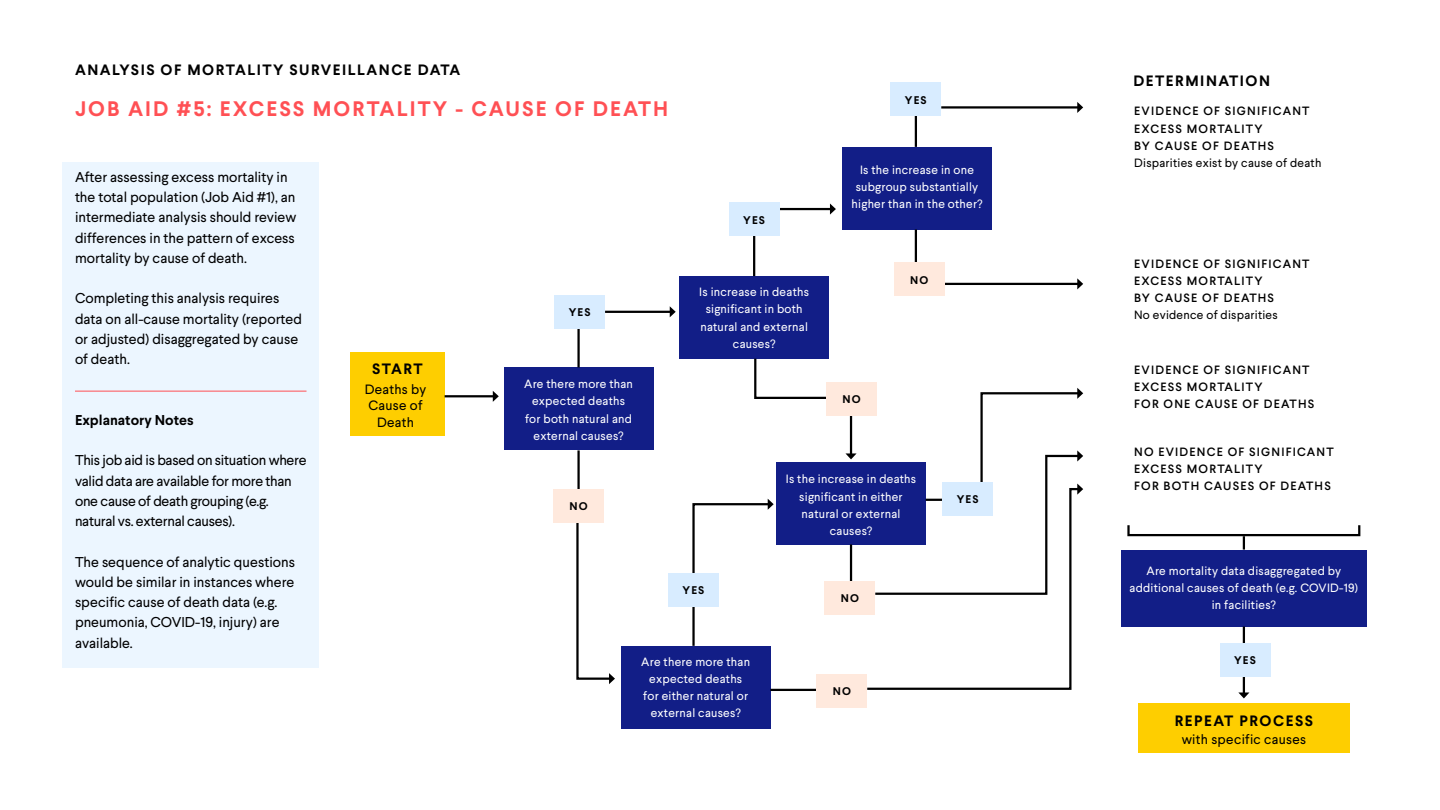
<style>
.page{position:relative;width:1440px;height:810px;background:#fff}
.page>*{position:absolute;margin:0;border:0;box-sizing:border-box;transform-origin:0 0}
.t1{font:700 21px "Larsseit";letter-spacing:.1em;color:#ff5054}
.t2{font:700 15px "Larsseit";letter-spacing:.1em;color:#000}
.t3{font:14.25px/20.2px "Larsseit";color:#000}
.t4{font:14.25px/20.2px "Larsseit";letter-spacing:-.02em;color:#000}
.t5{font:700 14.25px "Larsseit";color:#000}
.t6{font:13.5px/16.5px "Larsseit";letter-spacing:.02em;color:#000;text-align:center}
.t7{font:12px/17.2px "Larsseit";letter-spacing:.02em;color:#fff;text-align:center}
.t8{font:500 12px/17.2px "Larsseit";letter-spacing:.1em;color:#000}
.t9{font:12px "Larsseit";letter-spacing:.02em;color:#000}
.t10{font:700 11.18px "Larsseit";letter-spacing:.1em;color:#000}
</style>
<div class="page">
<div style="left:63px;top:162px;width:256px;height:506px;background:#ecf6ff"></div>
<div style="left:504px;top:367px;width:149px;height:83px;background:#121e87"></div>
<div style="left:621px;top:646px;width:149px;height:82px;background:#121e87"></div>
<div style="left:776px;top:462px;width:150px;height:82px;background:#121e87"></div>
<div style="left:1121px;top:550px;width:245px;height:77px;background:#121e87"></div>
<div style="left:680px;top:276px;width:149px;height:83px;background:#121e87"></div>
<div style="left:842px;top:147px;width:150px;height:83px;background:#121e87"></div>
<div style="left:350px;top:352px;width:95px;height:83px;background:#fece00"></div>
<div style="left:1138px;top:704px;width:212px;height:49px;background:#fece00"></div>
<hr style="left:445px;top:395px;width:50px;height:2px;background:#000">
<svg style="left:493px;top:391px;width:6px;height:11px"></svg>
<hr style="left:605px;top:311px;width:67px;height:2px;background:#000">
<svg style="left:670px;top:306px;width:6px;height:11px"></svg>
<hr style="left:780px;top:208px;width:52px;height:2px;background:#000">
<svg style="left:830px;top:204px;width:6px;height:11px"></svg>
<hr style="left:945px;top:283px;width:134px;height:2px;background:#000">
<svg style="left:1077px;top:278px;width:6px;height:11px"></svg>
<hr style="left:941px;top:106px;width:138px;height:3px;background:#000">
<svg style="left:1077px;top:102px;width:6px;height:11px"></svg>
<svg style="left:1238px;top:677px;width:11px;height:21px"></svg>
<hr style="left:577px;top:450px;width:3px;height:41px;background:#000">
<hr style="left:915px;top:230px;width:2px;height:33px;background:#000">
<hr style="left:850px;top:544px;width:2px;height:37px;background:#000">
<hr style="left:577px;top:328px;width:3px;height:39px;background:#000">
<hr style="left:753px;top:236px;width:2px;height:40px;background:#000">
<hr style="left:850px;top:416px;width:2px;height:40px;background:#000">
<svg style="left:845px;top:453px;width:12px;height:6px"></svg>
<hr style="left:692px;top:607px;width:3px;height:39px;background:#000">
<hr style="left:770px;top:689px;width:47px;height:2px;background:#000">
<svg style="left:1243px;top:536px;width:2px;height:14px"></svg>
<svg style="left:1243px;top:627px;width:2px;height:16px"></svg>
<hr style="left:915px;top:116px;width:2px;height:31px;background:#000">
<div style="left:1127px;top:524px;width:233px;height:12px;border:2px solid #000"></div>
<hr style="left:75px;top:391px;width:232px;height:1px;background:#ff5054">
<svg style="left:576px;top:523px;width:39px;height:161px"></svg>
<svg style="left:754px;top:358px;width:72px;height:41px"></svg>
<svg style="left:692px;top:499px;width:82px;height:74px"></svg>
<svg style="left:865px;top:388px;width:218px;height:302px"></svg>
<div style="left:554px;top:295px;width:51px;height:33px;background:#d8ecff"></div>
<div style="left:729px;top:203px;width:51px;height:33px;background:#d8ecff"></div>
<div style="left:891px;top:83px;width:50px;height:33px;background:#d8ecff"></div>
<div style="left:942px;top:482px;width:51px;height:33px;background:#d8ecff"></div>
<div style="left:1220px;top:643px;width:50px;height:34px;background:#d8ecff"></div>
<div style="left:668px;top:573px;width:51px;height:33px;background:#d8ecff"></div>
<div style="left:553px;top:489px;width:51px;height:34px;background:#ffe9dd"></div>
<div style="left:826px;top:382px;width:51px;height:34px;background:#ffe9dd"></div>
<div style="left:894px;top:263px;width:51px;height:33px;background:#ffe9dd"></div>
<div style="left:825px;top:581px;width:50px;height:34px;background:#ffe9dd"></div>
<div style="left:817px;top:674px;width:50px;height:34px;background:#ffe9dd"></div>
<p class="t2" style="left:75px;top:60px;width:387px">ANALYSIS OF MORTALITY SURVEILLANCE DATA</p>
<h1 class="t1" style="left:75px;top:95px;width:595px">JOB AID #5: EXCESS MORTALITY - CAUSE OF DEATH</h1>
<p class="t10" style="left:905px;top:93px;width:23px">YES</p>
<p class="t3" style="left:75px;top:167px;width:223px">After assessing excess mortality in the total population (Job Aid #1), an intermediate analysis should review differences in the pattern of excess mortality by cause of death.</p>
<p class="t3" style="left:75px;top:288px;width:229px">Completing this analysis requires data on all-cause mortality (reported or adjusted) disaggregated by cause of death.</p>
<p class="t5" style="left:75px;top:411px;width:120px">Explanatory Notes</p>
<p class="t4" style="left:75px;top:450px;width:233px">This job aid is based on situation where valid data are available for more than one cause of death grouping (e.g. natural vs. external causes).</p>
<p class="t3" style="left:75px;top:551px;width:221px">The sequence of analytic questions would be similar in instances where specific cause of death data (e.g. pneumonia, COVID-19, injury) are available.</p>
<p class="t2" style="left:372px;top:359px;width:52px">START</p>
<p class="t6" style="left:365px;top:381px;width:63px">Deaths by<br>Cause of<br>Death</p>
<p class="t10" style="left:569px;top:305px;width:23px">YES</p>
<p class="t7" style="left:524px;top:375px;width:110px">Are there more than expected deaths for both natural and external causes?</p>
<p class="t10" style="left:569px;top:499px;width:20px">NO</p>
<p class="t10" style="left:743px;top:212px;width:23px">YES</p>
<p class="t7" style="left:699px;top:283px;width:111px">Is increase in deaths significant in both natural and external causes?</p>
<p class="t7" style="left:852px;top:161px;width:132px">Is the increase in one subgroup substantially higher than in the other?</p>
<p class="t10" style="left:843px;top:392px;width:20px">NO</p>
<p class="t10" style="left:910px;top:273px;width:20px">NO</p>
<p class="t10" style="left:683px;top:583px;width:23px">YES</p>
<p class="t7" style="left:786px;top:471px;width:132px">Is the increase in deaths significant in either natural or external causes?</p>
<p class="t10" style="left:841px;top:591px;width:20px">NO</p>
<p class="t10" style="left:957px;top:492px;width:23px">YES</p>
<p class="t7" style="left:641px;top:653px;width:110px">Are there more than expected deaths for either natural or external causes?</p>
<p class="t10" style="left:833px;top:684px;width:20px">NO</p>
<p class="t2" style="left:1133px;top:71px;width:138px">DETERMINATION</p>
<p class="t8" style="left:1134px;top:102px;width:177px">EVIDENCE OF SIGNIFICANT<br>EXCESS MORTALITY<br>BY CAUSE OF DEATHS</p>
<p class="t9" style="left:1134px;top:155px;width:189px">Disparities exist by cause of death</p>
<p class="t8" style="left:1134px;top:255px;width:177px">EVIDENCE OF SIGNIFICANT<br>EXCESS MORTALITY<br>BY CAUSE OF DEATHS</p>
<p class="t9" style="left:1134px;top:308px;width:145px">No evidence of disparities</p>
<p class="t8" style="left:1134px;top:361px;width:182px">EVIDENCE OF SIGNIFICANT<br>EXCESS MORTALITY<br>FOR ONE CAUSE OF DEATHS</p>
<p class="t8" style="left:1134px;top:443px;width:201px">NO EVIDENCE OF SIGNIFICANT<br>EXCESS MORTALITY<br>FOR BOTH CAUSES OF DEATHS</p>
<p class="t7" style="left:1130px;top:562px;width:230px">Are mortality data disaggregated by additional causes of death (e.g. COVID-19) in facilities?</p>
<p class="t10" style="left:1234px;top:653px;width:23px">YES</p>
<p class="t2" style="left:1175px;top:711px;width:140px">REPEAT PROCESS</p>
<p class="t6" style="left:1182px;top:731px;width:126px">with specific causes</p>
</div>
